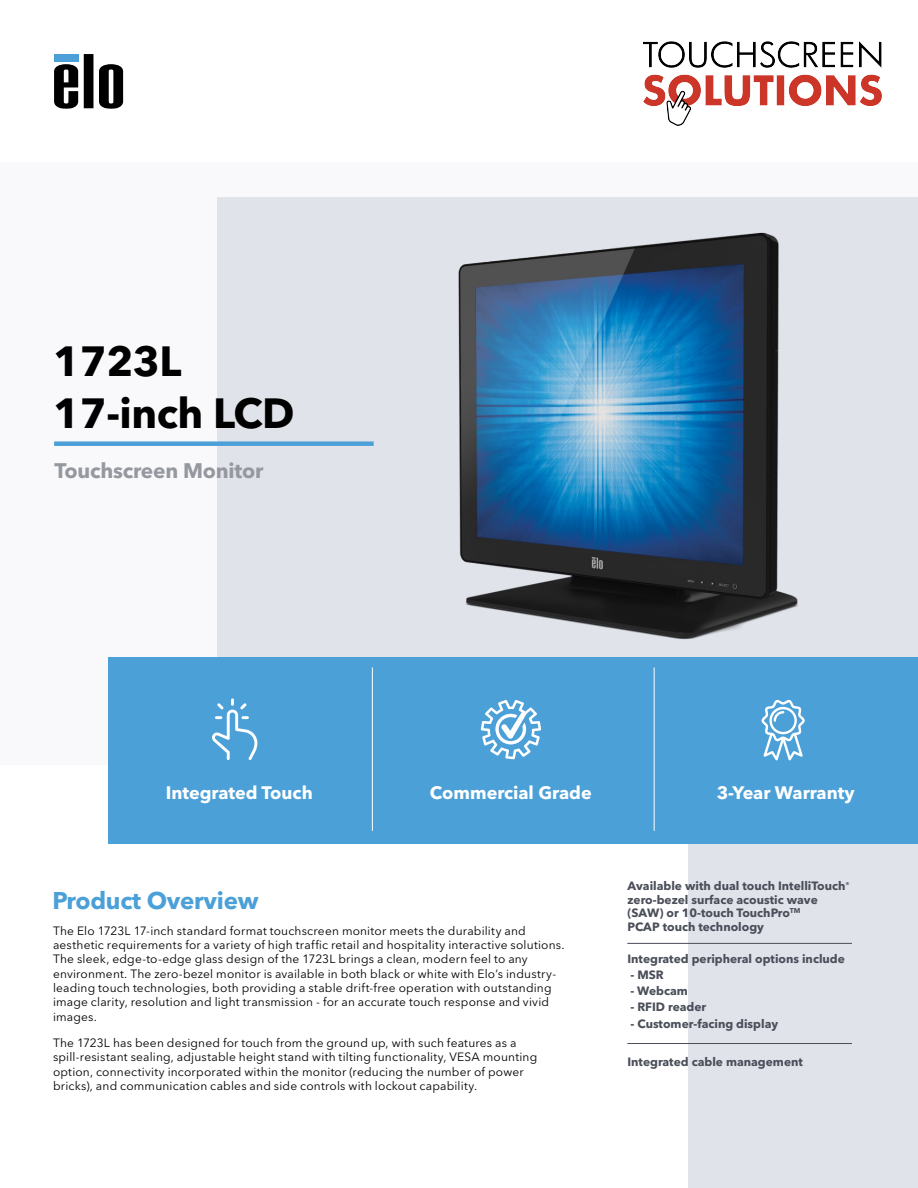
<style>
.page{position:relative;width:918px;height:1188px;background:#fff}
.page>*{position:absolute;margin:0;border:0;box-sizing:border-box;transform-origin:0 0}
.t1{font:700 41.85px/52.3px "Avenir Next LT Pro";letter-spacing:-.01em;color:#000}
.t2{font:700 24px "Avenir Next LT Pro";letter-spacing:-.01em;color:#4ba0d8}
.t3{font:700 20.85px "Avenir Next LT Pro";letter-spacing:-.01em;color:#95989f}
.t4{font:700 18px "Avenir Next LT Pro";color:#fff}
.t5{font:12px/14.4px "Avenir Next LT Pro";letter-spacing:.015em;color:#000}
.t6{font:700 12px/13.5px "Avenir Next LT Pro";color:#4a4e59}
</style>
<div class="page">
<div style="left:0;top:162px;width:918px;height:603px;background:#f9f9fb"></div>
<div style="left:217px;top:197px;width:701px;height:469px;background:#e0e3ea"></div>
<svg style="left:84px;top:54px;width:9px;height:54px"></svg>
<svg style="left:54px;top:64px;width:24px;height:45px"></svg>
<svg style="left:99px;top:64px;width:24px;height:45px"></svg>
<div style="left:54px;top:54px;width:24px;height:7px;background:#4ba0d8"></div>
<div style="left:688px;top:842px;width:230px;height:346px;background:#e0e3ea"></div>
<div style="left:108px;top:657px;width:810px;height:186px;background:#4ba0d8"></div>
<div style="left:54px;top:441px;width:320px;height:5px;background:#4ba0d8"></div>
<hr style="left:372px;top:667px;width:1px;height:164px;background:#fff">
<hr style="left:654px;top:667px;width:1px;height:164px;background:#fff">
<hr style="left:627px;top:943px;width:225px;height:1px;background:#4a4e59">
<hr style="left:627px;top:1043px;width:225px;height:1px;background:#4a4e59">
<svg style="left:212px;top:698px;width:45px;height:62px"></svg>
<svg style="left:481px;top:700px;width:60px;height:59px"></svg>
<svg style="left:762px;top:700px;width:43px;height:60px"></svg>
<img style="left:458px;top:232px;width:340px;height:408px">
<img style="left:644px;top:42px;width:237px;height:84px">
<h1 class="t1" style="left:53px;top:335px;width:243px">1723L<br>17-inch LCD</h1>
<h3 class="t3" style="left:55px;top:458px;width:210px">Touchscreen Monitor</h3>
<h3 class="t4" style="left:166px;top:781px;width:149px">Integrated Touch</h3>
<h3 class="t4" style="left:430px;top:781px;width:163px">Commercial Grade</h3>
<h3 class="t4" style="left:717px;top:781px;width:139px">3-Year Warranty</h3>
<h2 class="t2" style="left:52px;top:886px;width:208px">Product Overview</h2>
<p class="t6" style="left:627px;top:879px;width:224px">Available with dual touch IntelliTouch<sup>® </sup>zero-bezel surface acoustic wave (SAW) or 10-touch TouchPro<sup>TM<br></sup>PCAP touch technology</p>
<p class="t6" style="left:627px;top:952px;width:219px">Integrated peripheral options include</p>
<p class="t6" style="left:630px;top:968px;width:35px">- MSR</p>
<p class="t6" style="left:630px;top:984px;width:59px">- Webcam</p>
<p class="t6" style="left:630px;top:1000px;width:77px">- RFID reader</p>
<p class="t6" style="left:630px;top:1017px;width:149px">- Customer-facing display</p>
<p class="t6" style="left:627px;top:1055px;width:177px">Integrated cable management</p>
<p class="t5" style="left:53px;top:923px;width:513px">The Elo 1723L 17-inch standard format touchscreen monitor meets the durability and aesthetic requirements for a variety of high traffic retail and hospitality interactive solutions.<br>The sleek, edge-to-edge glass design of the 1723L brings a clean, modern feel to any environment. The zero-bezel monitor is available in both black or white with Elo’s industry&shy;leading touch technologies, both providing a stable drift-free operation with outstanding image clarity, resolution and light transmission - for an accurate touch response and vivid images.</p>
<p class="t5" style="left:53px;top:1036px;width:486px">The 1723L has been designed for touch from the ground up, with such features as a spill-resistant sealing, adjustable height stand with tilting functionality, VESA mounting option, connectivity incorporated within the monitor (reducing the number of power bricks), and communication cables and side controls with lockout capability.</p>
</div>
